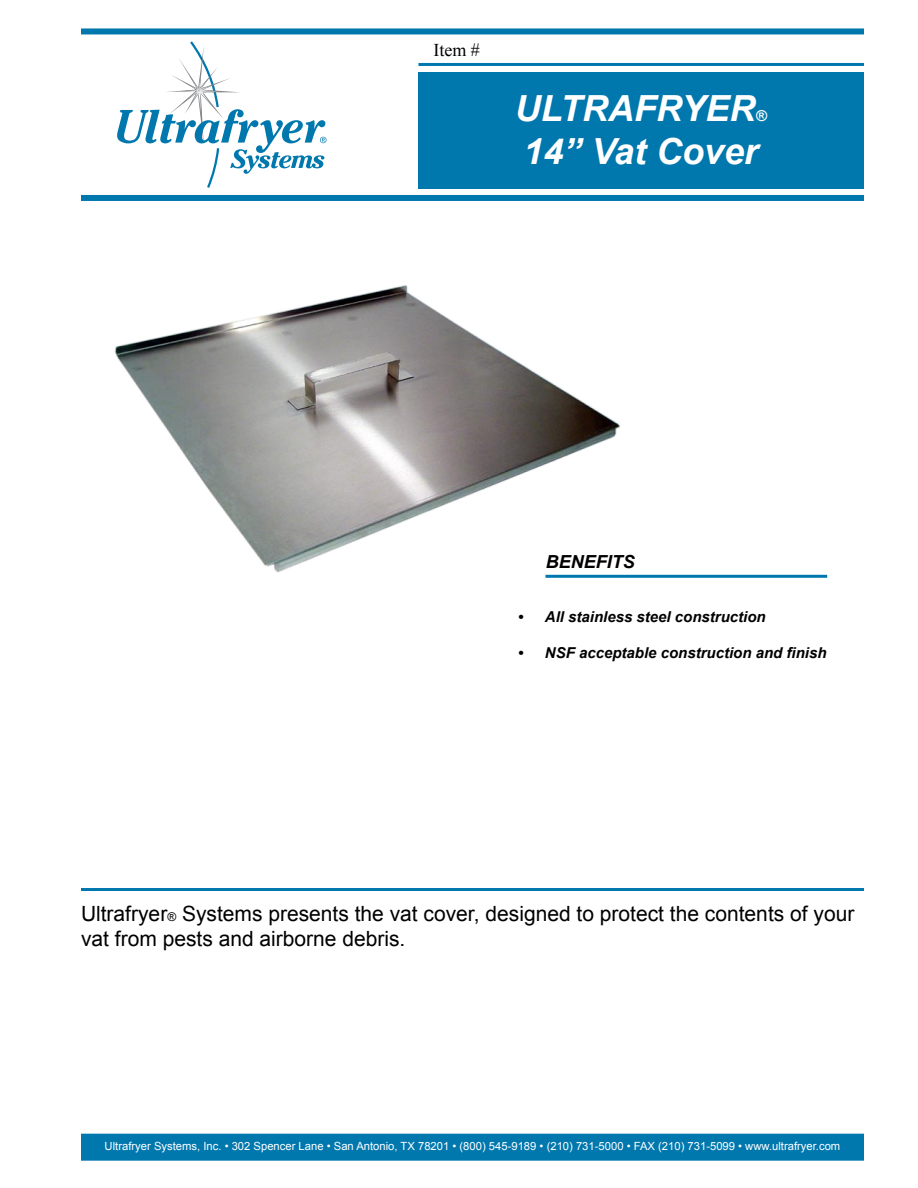
<style>
.page{position:relative;width:918px;height:1188px;background:#fff}
.page>*{position:absolute;margin:0;border:0;box-sizing:border-box;transform-origin:0 0}
.t1{font:italic 700 36px "Arial";color:#fff}
.t2{font:21px/25.2px "Arial";color:#000}
.t3{font:italic 700 18px "Arial";color:#000}
.t4{font:18px "Times New Roman";color:#000}
.t5{font:italic 700 15px "Arial";color:#000}
.t6{font:italic 700 15px "Arial";color:#fff}
.t7{font:11.25px "Arial";color:#fff}
.s1{font-size:12px}
</style>
<div class="page">
<div style="left:418px;top:72px;width:446px;height:117px;background:#0078ae"></div>
<svg style="left:117px;top:41px;width:210px;height:147px"></svg>
<div style="left:81px;top:195px;width:783px;height:6px;background:#0078ae"></div>
<hr style="left:418px;top:63px;width:446px;height:3px;background:#0078ae">
<div style="left:81px;top:28px;width:783px;height:6px;background:#0078ae"></div>
<div style="left:82px;top:1134px;width:781px;height:26px;background:#0078ae"></div>
<div style="left:81px;top:1134px;width:783px;height:27px;border:2px solid #0078ae"></div>
<hr style="left:545px;top:575px;width:282px;height:3px;background:#0078ae">
<hr style="left:81px;top:888px;width:783px;height:3px;background:#0078ae">
<img style="left:115px;top:285px;width:531px;height:293px">
<h3 class="t4" style="left:434px;top:38px;width:48px">Item #</h3>
<h1 class="t1" style="left:515px;top:85px;width:242px">ULTRAFRYER</h1>
<h3 class="t6" style="left:756px;top:106px;width:13px">®</h3>
<h1 class="t1" style="left:523px;top:128px;width:236px">14” Vat Cover</h1>
<h3 class="t5" style="left:518px;top:607px;width:7px">•</h3>
<h3 class="t5" style="left:518px;top:643px;width:7px">•</h3>
<h3 class="t3" style="left:546px;top:550px;width:91px">BENEFITS</h3>
<h3 class="t5" style="left:545px;top:607px;width:222px">All stainless steel construction</h3>
<h3 class="t5" style="left:545px;top:643px;width:283px">NSF acceptable construction and finish</h3>
<h2 class="t2" style="left:81px;top:901px;width:775px">Ultrafryer<span class="s1">®</span> Systems presents the vat cover, designed to protect the contents of your vat from pests and airborne debris.</h2>
<p class="t7" style="left:105px;top:1139px;width:737px">Ultrafryer Systems, Inc. • 302 Spencer Lane • San Antonio, TX 78201 • (800) 545-9189 • (210) 731-5000 • FAX (210) 731-5099 • www.ultrafryer.com</p>
</div>
